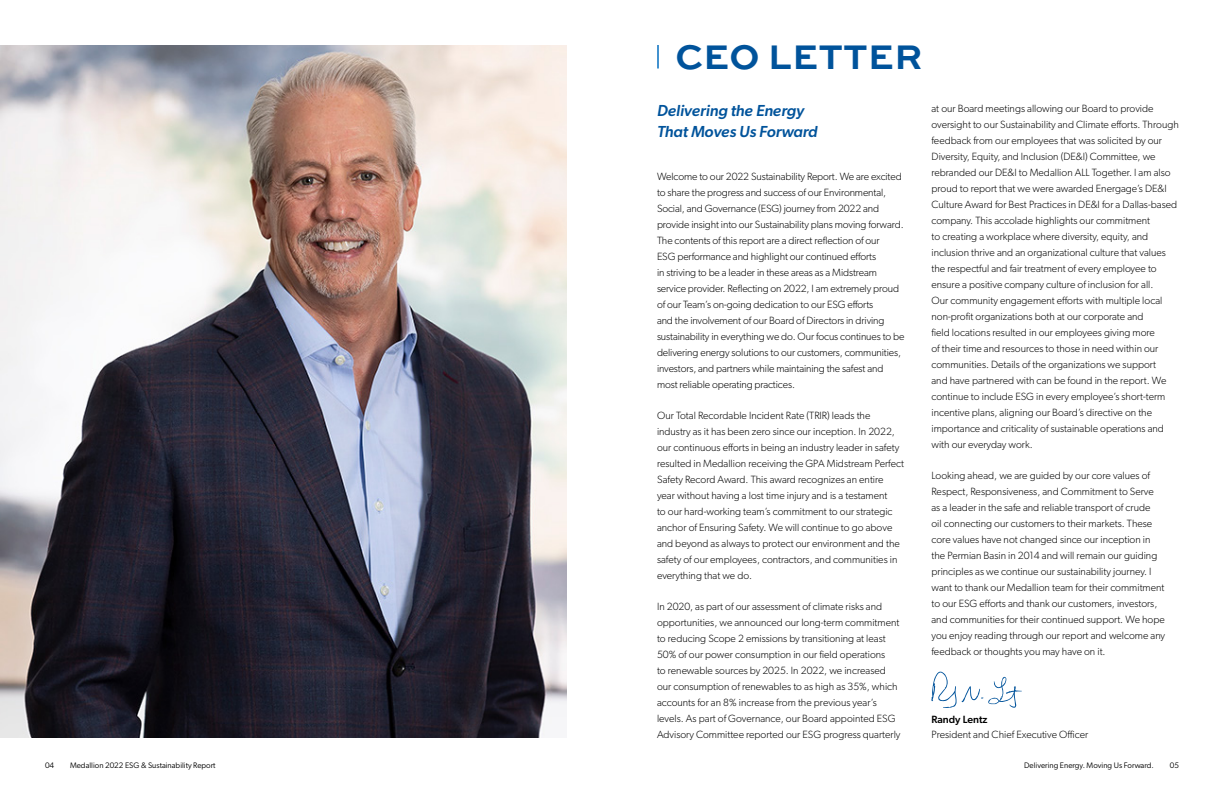
<style>
.page{position:relative;width:1224px;height:792px;background:#fff}
.page>*{position:absolute;margin:0;border:0;box-sizing:border-box;transform-origin:0 0}
.Header_1{font:700 36px "Sweet Sans Pro";letter-spacing:.02em;color:#00539b}
.t1{font:italic 500 16px/21px "Gibson";color:#00539b}
.Body_Copy{font:300 10.5px/16px "Gibson";color:#000}
.Body_Copy-2{font:500 10.5px "Gibson";color:#000}
.t2{font:8px "Gibson";color:#000}
</style>
<div class="page">
<hr style="left:657px;top:45px;width:2px;height:24px;background:#4392cf">
<img style="left:0;top:45px;width:567px;height:693px">
<svg style="left:932px;top:672px;width:90px;height:36px"></svg>
<p class="Header_1" style="left:675px;top:29px;width:249px">CEO LETTER</p>
<p class="t1" style="left:657px;top:100px;width:162px">Delivering the Energy<br>That Moves Us Forward</p>
<p class="Body_Copy" style="left:657px;top:168px;width:249px">Welcome to our 2022 Sustainability Report. We are excited to share the progress and success of our Environmental, Social, and Governance (ESG) journey from 2022 and provide insight into our Sustainability plans moving forward.<br>The contents of this report are a direct reflection of our<br>ESG performance and highlight our continued efforts<br>in striving to be a leader in these areas as a Midstream service provider. Reflecting on 2022, I am extremely proud of our Team’s on-going dedication to our ESG efforts<br>and the involvement of our Board of Directors in driving sustainability in everything we do. Our focus continues to be delivering energy solutions to our customers, communities, investors, and partners while maintaining the safest and most reliable operating practices.</p>
<p class="Body_Copy" style="left:657px;top:407px;width:248px">Our Total Recordable Incident Rate (TRIR) leads the industry as it has been zero since our inception. In 2022, our continuous efforts in being an industry leader in safety resulted in Medallion receiving the GPA Midstream Perfect Safety Record Award. This award recognizes an entire year without having a lost time injury and is a testament<br>to our hard-working team’s commitment to our strategic anchor of Ensuring Safety. We will continue to go above and beyond as always to protect our environment and the safety of our employees, contractors, and communities in everything that we do.</p>
<p class="Body_Copy" style="left:657px;top:598px;width:245px">In 2020, as part of our assessment of climate risks and opportunities, we announced our long-term commitment to reducing Scope 2 emissions by transitioning at least 50% of our power consumption in our field operations<br>to renewable sources by 2025. In 2022, we increased our consumption of renewables to as high as 35%, which accounts for an 8% increase from the previous year’s levels. As part of Governance, our Board appointed ESG Advisory Committee reported our ESG progress quarterly</p>
<p class="Body_Copy" style="left:932px;top:100px;width:249px">at our Board meetings allowing our Board to provide oversight to our Sustainability and Climate efforts. Through feedback from our employees that was solicited by our Diversity, Equity, and Inclusion (DE&amp;I) Committee, we rebranded our DE&amp;I to Medallion ALL Together. I am also proud to report that we were awarded Energage’s DE&amp;I Culture Award for Best Practices in DE&amp;I for a Dallas-based company. This accolade highlights our commitment<br>to creating a workplace where diversity, equity, and inclusion thrive and an organizational culture that values the respectful and fair treatment of every employee to ensure a positive company culture of inclusion for all.<br>Our community engagement efforts with multiple local non-profit organizations both at our corporate and<br>field locations resulted in our employees giving more<br>of their time and resources to those in need within our communities. Details of the organizations we support<br>and have partnered with can be found in the report. We continue to include ESG in every employee’s short-term incentive plans, aligning our Board’s directive on the importance and criticality of sustainable operations and with our everyday work.</p>
<p class="Body_Copy" style="left:932px;top:467px;width:235px">Looking ahead, we are guided by our core values of Respect, Responsiveness, and Commitment to Serve as a leader in the safe and reliable transport of crude<br>oil connecting our customers to their markets. These core values have not changed since our inception in the Permian Basin in 2014 and will remain our guiding principles as we continue our sustainability journey. I want to thank our Medallion team for their commitment to our ESG efforts and thank our customers, investors, and communities for their continued support. We hope you enjoy reading through our report and welcome any feedback or thoughts you may have on it.</p>
<p class="Body_Copy-2" style="left:932px;top:713px;width:58px">Randy Lentz</p>
<p class="Body_Copy" style="left:932px;top:726px;width:158px">President and Chief Executive Officer</p>
<p class="t2" style="left:45px;top:761px;width:11px">04</p>
<p class="t2" style="left:70px;top:761px;width:147px">Medallion 2022 ESG &amp; Sustainability Report</p>
<p class="t2" style="left:1024px;top:761px;width:131px">Delivering Energy. Moving Us Forward.</p>
<p class="t2" style="left:1170px;top:761px;width:11px">05</p>
</div>
